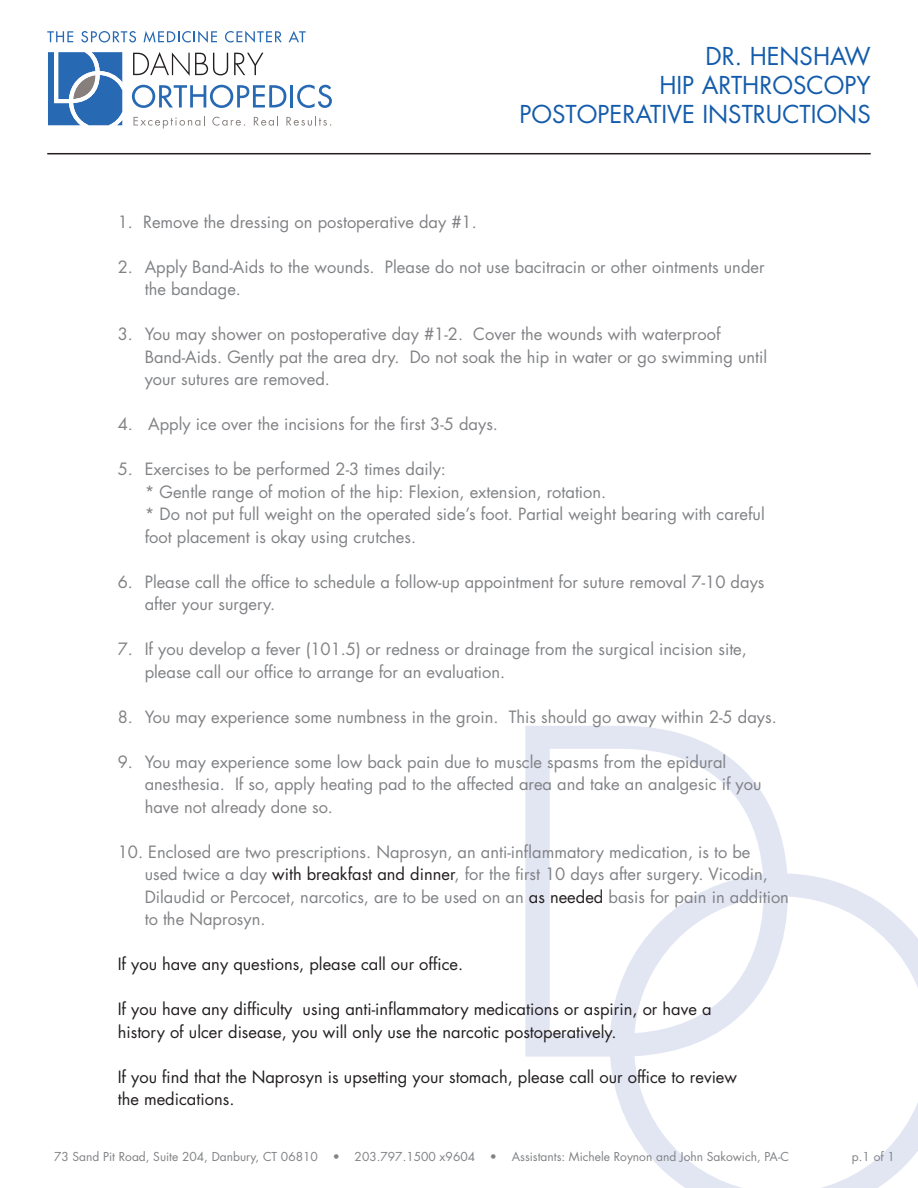
<style>
.page{position:relative;width:918px;height:1188px;background:#fff}
.page>*{position:absolute;margin:0;border:0;box-sizing:border-box;transform-origin:0 0}
.t1{font:24px "Futura Std";color:#135cab}
.t2{font:16.5px/22.5px "Futura Std";color:#808285}
.t3{font:16.5px/22.5px "Futura Std";color:#231f20}
.t4{font:12px "Futura Std";color:#808285}
.s1{color:#231f20}
</style>
<div class="page">
<svg style="left:525px;top:726px;width:393px;height:462px"></svg>
<svg style="left:48px;top:52px;width:74px;height:73px"></svg>
<svg style="left:132px;top:85px;width:154px;height:23px"></svg>
<hr style="left:290px;top:85px;width:3px;height:22px;background:#2869b3">
<svg style="left:297px;top:85px;width:35px;height:23px"></svg>
<svg style="left:133px;top:52px;width:95px;height:24px"></svg>
<svg style="left:234px;top:53px;width:29px;height:22px"></svg>
<svg style="left:134px;top:116px;width:71px;height:13px"></svg>
<svg style="left:212px;top:117px;width:33px;height:9px"></svg>
<svg style="left:254px;top:116px;width:24px;height:10px"></svg>
<svg style="left:286px;top:116px;width:45px;height:10px"></svg>
<svg style="left:47px;top:31px;width:26px;height:11px"></svg>
<svg style="left:81px;top:31px;width:55px;height:12px"></svg>
<svg style="left:144px;top:31px;width:73px;height:12px"></svg>
<svg style="left:225px;top:31px;width:57px;height:12px"></svg>
<svg style="left:289px;top:31px;width:17px;height:11px"></svg>
<hr style="left:47px;top:153px;width:824px;height:1px;background:#231f20">
<p class="t1" style="left:706px;top:41px;width:167px">DR. HENSHAW</p>
<p class="t1" style="left:659px;top:70px;width:213px">HIP ARTHROSCOPY</p>
<p class="t1" style="left:519px;top:98px;width:353px">POSTOPERATIVE INSTRUCTIONS</p>
<p class="t2" style="left:118px;top:210px;width:361px">1. Remove the dressing on postoperative day #1.</p>
<p class="t2" style="left:145px;top:255px;width:621px;text-indent:-27px">2. Apply Band-Aids to the wounds. Please do not use bacitracin or other ointments under the bandage.</p>
<p class="t2" style="left:145px;top:323px;width:624px;text-indent:-27px">3. You may shower on postoperative day #1-2. Cover the wounds with waterproof<br>Band-Aids. Gently pat the area dry. Do not soak the hip in water or go swimming until your sutures are removed.</p>
<p class="t2" style="left:118px;top:413px;width:382px">4. Apply ice over the incisions for the first 3-5 days.</p>
<p class="t2" style="left:145px;top:458px;width:622px;text-indent:-27px">5. Exercises to be performed 2-3 times daily:<br>* Gentle range of motion of the hip: Flexion, extension, rotation.<br>* Do not put full weight on the operated side’s foot. Partial weight bearing with careful foot placement is okay using crutches.</p>
<p class="t2" style="left:145px;top:570px;width:621px;text-indent:-27px">6. Please call the office to schedule a follow-up appointment for suture removal 7-10 days after your surgery.</p>
<p class="t2" style="left:145px;top:638px;width:604px;text-indent:-27px">7. If you develop a fever (101.5) or redness or drainage from the surgical incision site, please call our office to arrange for an evaluation.</p>
<p class="t2" style="left:118px;top:705px;width:661px">8. You may experience some numbness in the groin. This should go away within 2-5 days.</p>
<p class="t2" style="left:145px;top:750px;width:618px;text-indent:-27px">9. You may experience some low back pain due to muscle spasms from the epidural anesthesia. If so, apply heating pad to the affected area and take an analgesic if you have not already done so.</p>
<p class="t2" style="left:145px;top:840px;width:646px;text-indent:-27px">10. Enclosed are two prescriptions. Naprosyn, an anti-inflammatory medication, is to be<br>used twice a day <span class="s1">with breakfast and dinner</span>, for the first 10 days after surgery. Vicodin, Dilaudid or Percocet, narcotics, are to be used on an <span class="s1">as needed</span> basis for pain in addition to the Naprosyn.</p>
<p class="t3" style="left:118px;top:953px;width:347px">If you have any questions, please call our office.</p>
<p class="t3" style="left:118px;top:998px;width:595px">If you have any difficulty using anti-inflammatory medications or aspirin, or have a</p>
<p class="t3" style="left:118px;top:1020px;width:500px">history of ulcer disease, you will only use the narcotic postoperatively.</p>
<p class="t3" style="left:118px;top:1065px;width:621px">If you find that the Naprosyn is upsetting your stomach, please call our office to review the medications.</p>
<p class="t4" style="left:54px;top:1149px;width:737px">73 Sand Pit Road, Suite 204, Danbury, CT 06810 • 203.797.1500 x9604 • Assistants: Michele Roynon and John Sakowich, PA-C</p>
<p class="t4" style="left:852px;top:1149px;width:44px">p.1 of 1</p>
</div>
